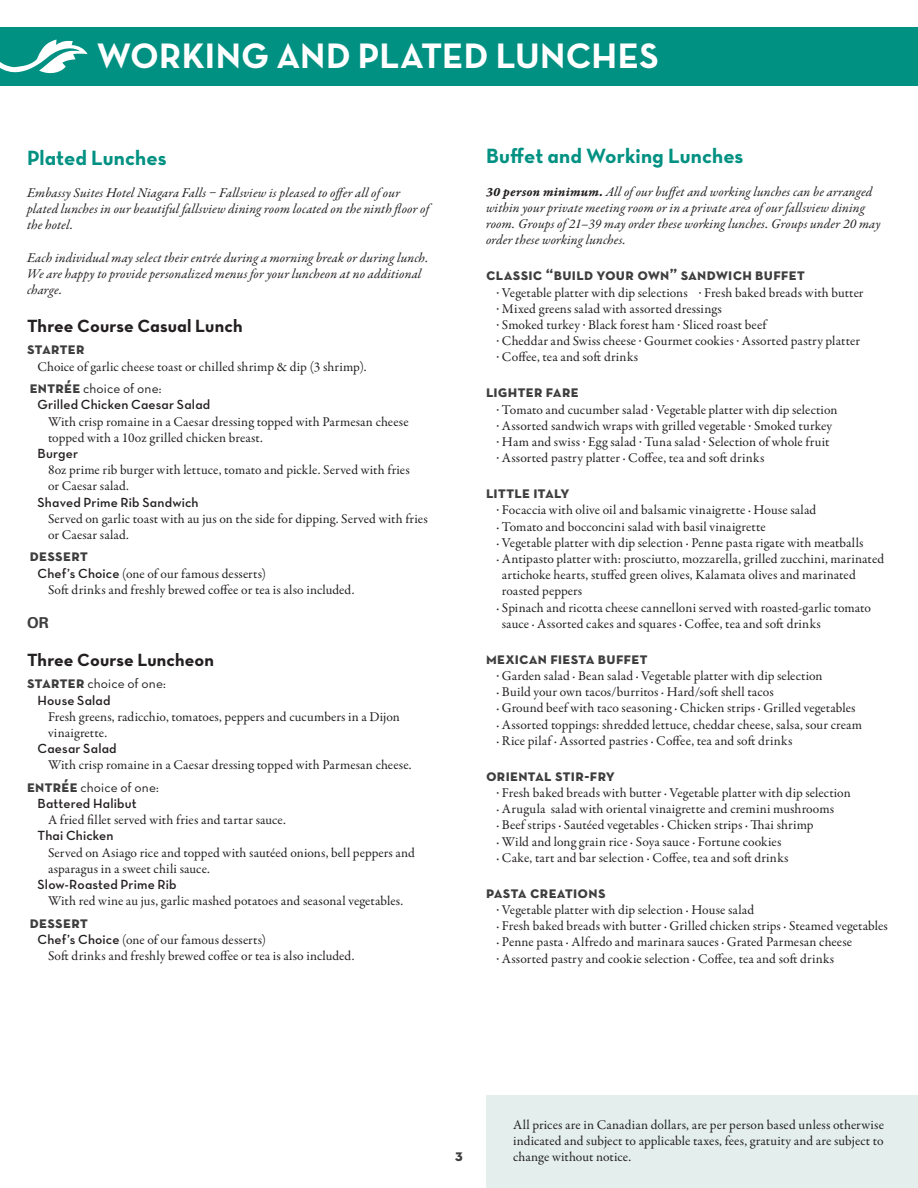
<style>
.page{position:relative;width:918px;height:1188px;background:#fff}
.page>*{position:absolute;margin:0;border:0;box-sizing:border-box;transform-origin:0 0}
.t1{font:36px "Neutra Text TF Bold Alt";letter-spacing:.005em;color:#fff}
.t2{font:21px "Neutra Text TF Bold Alt";letter-spacing:.005em;color:#009182}
.t3{font:18px "Neutra Text TF Bold Alt";letter-spacing:.005em;color:#231f20}
.t4{font:16.5px "Neutra Text TF Bold SC";letter-spacing:.01em;color:#3e3e3f}
.t5{font:700 15px "Univers LT Std";color:#3e3e3f}
.t6{font:13.5px/16.2px "Garamond Premr Pro";letter-spacing:.01em;color:#231f20}
.t7{font:italic 13.5px/16.2px "Garamond Premr Pro";letter-spacing:.01em;color:#231f20}
.t8{font:13.5px "Neutra Text TF Demi Alt";letter-spacing:.015em;color:#231f20}
.t9{font:13.5px "Neutra Text TF";letter-spacing:.01em;color:#231f20}
.s1{font-family:"Neutra Text TF Bold SC";font-size:16.5px;color:#3e3e3f}
.s2{font-family:"Neutra Text TF Demi Alt"}
.s3{font-family:"Garamond Premr Pro Bd It Capt";font-style:normal}
</style>
<div class="page">
<div style="left:0;top:27px;width:918px;height:59px;background:#009182"></div>
<svg style="left:0;top:39px;width:88px;height:35px"></svg>
<div style="left:486px;top:1095px;width:432px;height:93px;background:#e3eeed"></div>
<h1 class="t1" style="left:97px;top:34px;width:563px">WORKING AND PLATED LUNCHES</h1>
<h2 class="t2" style="left:27px;top:144px;width:141px">Plated Lunches</h2>
<p class="t7" style="left:27px;top:185px;width:404px">Embassy Suites Hotel Niagara Falls – Fallsview is pleased to offer all of our plated lunches in our beautiful fallsview dining room located on the ninth floor of the hotel.</p>
<p class="t7" style="left:27px;top:250px;width:403px">Each individual may select their entrée during a morning break or during lunch.<br>We are happy to provide personalized menus for your luncheon at no additional charge.</p>
<h3 class="t3" style="left:27px;top:315px;width:217px">Three Course Casual Lunch</h3>
<p class="t4" style="left:27px;top:339px;width:59px">starter</p>
<p class="t6" style="left:38px;top:359px;width:331px">Choice of garlic cheese toast or chilled shrimp &amp; dip (3 shrimp).</p>
<p class="t9" style="left:30px;top:380px;width:133px"><span class="s1">entrée</span> choice of one:</p>
<p class="t8" style="left:37px;top:396px;width:174px">Grilled Chicken Caesar Salad</p>
<p class="t6" style="left:48px;top:413px;width:362px">With crisp romaine in a Caesar dressing topped with Parmesan cheese topped with a 10oz grilled chicken breast.</p>
<p class="t8" style="left:37px;top:445px;width:42px">Burger</p>
<p class="t6" style="left:48px;top:462px;width:363px">8oz prime rib burger with lettuce, tomato and pickle. Served with fries or Caesar salad.</p>
<p class="t8" style="left:37px;top:494px;width:163px">Shaved Prime Rib Sandwich</p>
<p class="t6" style="left:48px;top:511px;width:381px">Served on garlic toast with au jus on the side for dipping. Served with fries or Caesar salad.</p>
<p class="t4" style="left:30px;top:546px;width:60px">dessert</p>
<p class="t6" style="left:48px;top:566px;width:308px;text-indent:-11px"><span class="s2">Chef’s Choice</span> (one of our famous desserts)<br>Soft drinks and freshly brewed coffee or tea is also included.</p>
<p class="t5" style="left:27px;top:614px;width:23px">OR</p>
<h3 class="t3" style="left:27px;top:648px;width:188px">Three Course Luncheon</h3>
<p class="t9" style="left:27px;top:676px;width:141px"><span class="s1">starter</span> choice of one:</p>
<p class="t8" style="left:37px;top:692px;width:75px">House Salad</p>
<p class="t6" style="left:48px;top:709px;width:353px">Fresh greens, radicchio, tomatoes, peppers and cucumbers in a Dijon vinaigrette.</p>
<p class="t8" style="left:37px;top:740px;width:81px">Caesar Salad</p>
<p class="t6" style="left:48px;top:757px;width:365px">With crisp romaine in a Caesar dressing topped with Parmesan cheese.</p>
<p class="t9" style="left:27px;top:779px;width:133px"><span class="s1">entrée</span> choice of one:</p>
<p class="t8" style="left:37px;top:795px;width:101px">Battered Halibut</p>
<p class="t6" style="left:48px;top:812px;width:239px">A fried fillet served with fries and tartar sauce.</p>
<p class="t8" style="left:37px;top:828px;width:78px">Thai Chicken</p>
<p class="t6" style="left:48px;top:845px;width:369px">Served on Asiago rice and topped with sautéed onions, bell peppers and asparagus in a sweet chili sauce.</p>
<p class="t8" style="left:37px;top:876px;width:141px">Slow-Roasted Prime Rib</p>
<p class="t6" style="left:48px;top:893px;width:357px">With red wine au jus, garlic mashed potatoes and seasonal vegetables.</p>
<p class="t4" style="left:30px;top:912px;width:60px">dessert</p>
<p class="t6" style="left:48px;top:932px;width:308px;text-indent:-11px"><span class="s2">Chef’s Choice</span> (one of our famous desserts)<br>Soft drinks and freshly brewed coffee or tea is also included.</p>
<h2 class="t2" style="left:486px;top:143px;width:259px">Buffet and Working Lunches</h2>
<p class="t7" style="left:486px;top:184px;width:396px"><span class="s3">30 person minimum.</span> All of our buffet and working lunches can be arranged within your private meeting room or in a private area of our fallsview dining room. Groups of 21–39 may order these working lunches. Groups under 20 may order these working lunches.</p>
<p class="t4" style="left:486px;top:264px;width:321px">classic “build your own” sandwich buffet</p>
<p class="t6" style="left:496px;top:284px;width:369px">· Vegetable platter with dip selections · Fresh baked breads with butter · Mixed greens salad with assorted dressings<br>· Smoked turkey · Black forest ham · Sliced roast beef<br>· Cheddar and Swiss cheese · Gourmet cookies · Assorted pastry platter · Coffee, tea and soft drinks</p>
<p class="t4" style="left:486px;top:381px;width:94px">lighter fare</p>
<p class="t6" style="left:497px;top:401px;width:342px">· Tomato and cucumber salad · Vegetable platter with dip selection · Assorted sandwich wraps with grilled vegetable · Smoked turkey · Ham and swiss · Egg salad · Tuna salad · Selection of whole fruit<br>· Assorted pastry platter · Coffee, tea and soft drinks</p>
<p class="t4" style="left:486px;top:482px;width:85px">little italy</p>
<p class="t6" style="left:496px;top:502px;width:321px">· Focaccia with olive oil and balsamic vinaigrette · House salad</p>
<p class="t6" style="left:496px;top:518px;width:271px">· Tomato and bocconcini salad with basil vinaigrette</p>
<p class="t6" style="left:496px;top:535px;width:369px">· Vegetable platter with dip selection · Penne pasta rigate with meatballs</p>
<p class="t6" style="left:496px;top:551px;width:389px">· Antipasto platter with: prosciutto, mozzarella, grilled zucchini, marinated</p>
<p class="t6" style="left:502px;top:567px;width:355px">artichoke hearts, stuffed green olives, Kalamata olives and marinated</p>
<p class="t6" style="left:502px;top:583px;width:82px">roasted peppers</p>
<p class="t6" style="left:496px;top:599px;width:376px">· Spinach and ricotta cheese cannelloni served with roasted-garlic tomato</p>
<p class="t6" style="left:502px;top:616px;width:320px">sauce · Assorted cakes and squares · Coffee, tea and soft drinks</p>
<p class="t4" style="left:486px;top:648px;width:163px">mexican fiesta buffet</p>
<p class="t6" style="left:497px;top:668px;width:367px">· Garden salad · Bean salad · Vegetable platter with dip selection<br>· Build your own tacos/burritos · Hard/soft shell tacos<br>· Ground beef with taco seasoning · Chicken strips · Grilled vegetables<br>· Assorted toppings: shredded lettuce, cheddar cheese, salsa, sour cream · Rice pilaf · Assorted pastries · Coffee, tea and soft drinks</p>
<p class="t4" style="left:486px;top:765px;width:130px">oriental stir-fry</p>
<p class="t6" style="left:496px;top:785px;width:356px">· Fresh baked breads with butter · Vegetable platter with dip selection · Arugula salad with oriental vinaigrette and cremini mushrooms<br>· Beef strips · Sautéed vegetables · Chicken strips · Thai shrimp<br>· Wild and long grain rice · Soya sauce · Fortune cookies<br>· Cake, tart and bar selection · Coffee, tea and soft drinks</p>
<p class="t4" style="left:486px;top:882px;width:121px">pasta creations</p>
<p class="t6" style="left:497px;top:902px;width:393px">· Vegetable platter with dip selection · House salad<br>· Fresh baked breads with butter · Grilled chicken strips · Steamed vegetables · Penne pasta · Alfredo and marinara sauces · Grated Parmesan cheese<br>· Assorted pastry and cookie selection · Coffee, tea and soft drinks</p>
<p class="t4" style="left:455px;top:1145px;width:10px">3</p>
<p class="t6" style="left:513px;top:1117px;width:372px;text-align:justify">All prices are in Canadian dollars, are per person based unless otherwise indicated and subject to applicable taxes, fees, gratuity and are subject to change without notice.</p>
</div>
